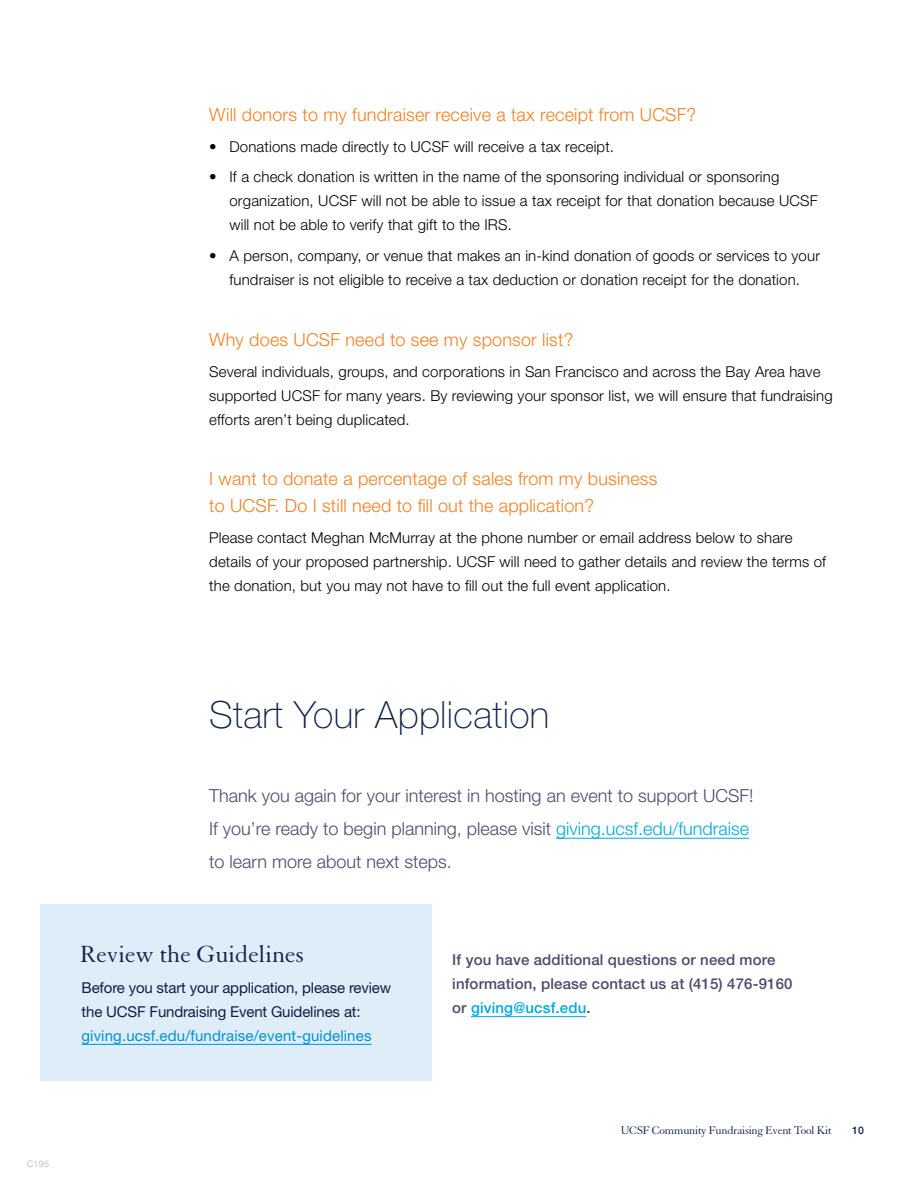
<style>
.page{position:relative;width:918px;height:1188px;background:#fff}
.page>*{position:absolute;margin:0;border:0;box-sizing:border-box;transform-origin:0 0}
.Section{font:100 37.5px "Helvetica Neue LT Std";letter-spacing:.01em;color:#102047}
.Side_bar_Head_2{font:25.5px "Granjon LT Std";color:#102047}
.Head_3{font:300 18px/27px "Helvetica Neue LT Std";letter-spacing:.01em;color:#f58024}
.Openning{font:300 18px/33px "Helvetica Neue LT Std";color:#4a4c6b}
.body_text{font:300 15px/24px "Helvetica Neue LT Std";letter-spacing:.01em;color:#000}
.Side_bar_text{font:15px/24px "Helvetica Neue LT Std";letter-spacing:-.01em;color:#102047}
.Highlight{font:500 15px/24px "Helvetica Neue LT Std";letter-spacing:.01em;color:#4a4c6b}
.t1{font:12px "Granjon LT Std";letter-spacing:-.025em;color:#102047}
.t2{font:500 10.5px "Helvetica Neue LT Std";color:#102047}
.body_text-2{font:300 9px "Helvetica Neue LT Std";color:#a7a9ac}
.s1{color:#00a9db}
.s2{color:#0093d0}
</style>
<div class="page">
<hr style="left:556px;top:838px;width:193px;height:1px;background:#00a9db">
<hr style="left:471px;top:1016px;width:115px;height:1px;background:#00a9db">
<div style="left:40px;top:904px;width:392px;height:177px;background:#deedf7"></div>
<hr style="left:81px;top:1044px;width:291px;height:1px;background:#0093d0">
<p class="Head_3" style="left:209px;top:101px;width:489px">Will donors to my fundraiser receive a tax receipt from UCSF?</p>
<p class="body_text" style="left:209px;top:134px;width:406px">• Donations made directly to UCSF will receive a tax receipt.</p>
<p class="body_text" style="left:230px;top:165px;width:590px;text-indent:-20px">• If a check donation is written in the name of the sponsoring individual or sponsoring organization, UCSF will not be able to issue a tax receipt for that donation because UCSF will not be able to verify that gift to the IRS.</p>
<p class="body_text" style="left:209px;top:243px;width:612px;text-align:center">• A person, company, or venue that makes an in-kind donation of goods or services to your fundraiser is not eligible to receive a tax deduction or donation receipt for the donation.</p>
<p class="Head_3" style="left:209px;top:326px;width:366px">Why does UCSF need to see my sponsor list?</p>
<p class="body_text" style="left:209px;top:359px;width:625px">Several individuals, groups, and corporations in San Francisco and across the Bay Area have supported UCSF for many years. By reviewing your sponsor list, we will ensure that fundraising efforts aren’t being duplicated.</p>
<p class="Head_3" style="left:209px;top:465px;width:450px">I want to donate a percentage of sales from my business to UCSF. Do I still need to fill out the application?</p>
<p class="body_text" style="left:209px;top:525px;width:618px">Please contact Meghan McMurray at the phone number or email address below to share details of your proposed partnership. UCSF will need to gather details and review the terms of the donation, but you may not have to fill out the full event application.</p>
<p class="Section" style="left:209px;top:694px;width:342px">Start Your Application</p>
<p class="Openning" style="left:209px;top:779px;width:546px">Thank you again for your interest in hosting an event to support UCSF!<br>If you’re ready to begin planning, please visit <span class="s1">giving.ucsf.edu/fundraise </span>to learn more about next steps.</p>
<p class="Side_bar_Head_2" style="left:80px;top:941px;width:226px">Review the Guidelines</p>
<p class="Side_bar_text" style="left:81px;top:975px;width:311px">Before you start your application, please review the UCSF Fundraising Event Guidelines at: <span class="s2">giving.ucsf.edu/fundraise/event-guidelines</span></p>
<p class="Highlight" style="left:452px;top:948px;width:342px">If you have additional questions or need more information, please contact us at (415) 476-9160 or <span class="s1">giving@ucsf.edu</span>.</p>
<p class="body_text-2" style="left:27px;top:1159px;width:24px">C195</p>
<p class="t1" style="left:621px;top:1124px;width:212px">UCSF Community Fundraising Event Tool Kit</p>
<p class="t2" style="left:852px;top:1124px;width:13px">10</p>
</div>
